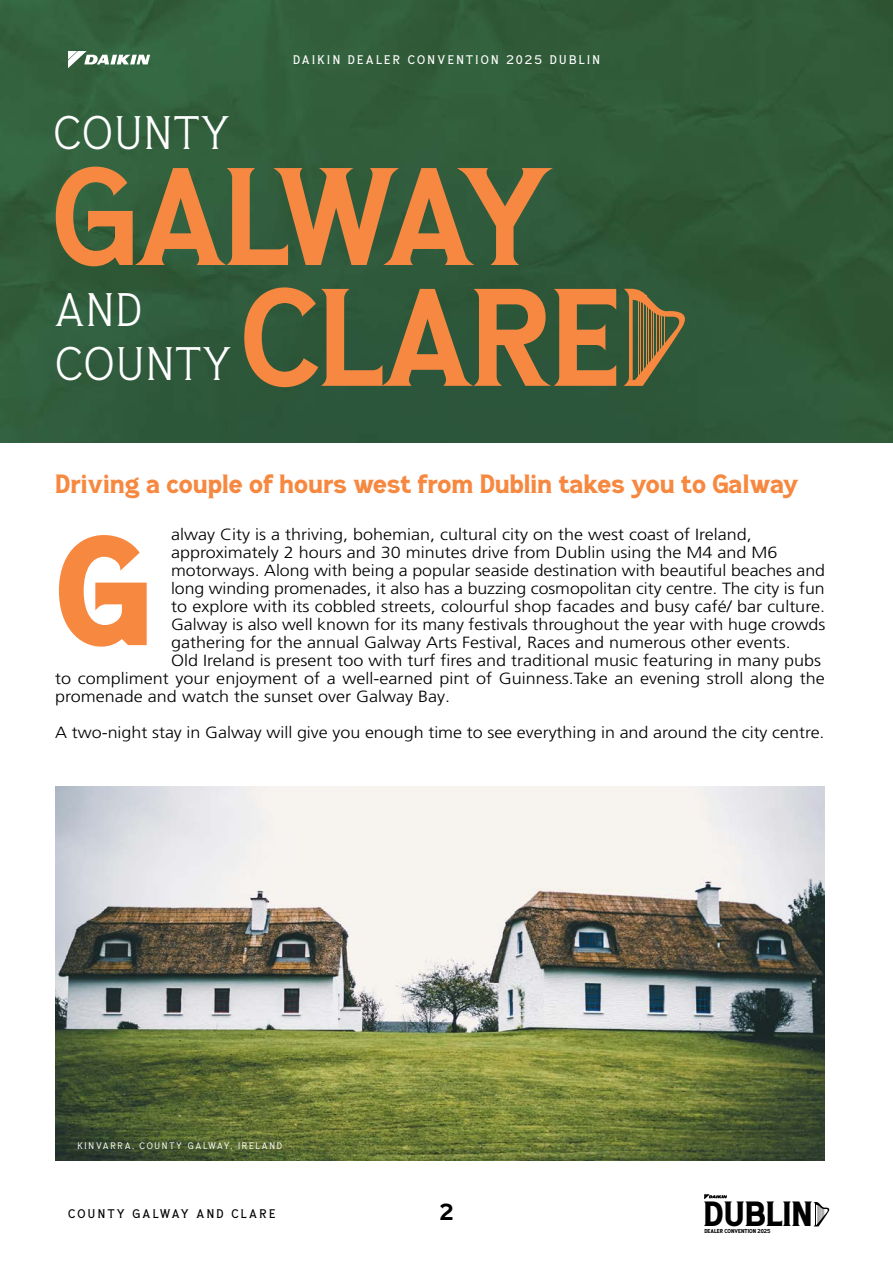
<style>
.page{position:relative;width:893px;height:1263px;background:#fff}
.page>*{position:absolute;margin:0;border:0;box-sizing:border-box;transform-origin:0 0}
.t1{font:900 150px "Lakaran";color:#f68840}
.t2{font:700 133.5px/120.8px "Lakaran";letter-spacing:-.01em;color:#f68842}
.t3{font:300 45px/54px "Lakaran";letter-spacing:.04em;color:#fff}
.t4{font:800 33.75px "Lakaran";color:#000}
.t5{font:800 25.5px "Lakaran";color:#f68840}
.t6{font:800 22.5px "Lakaran";color:#000}
.t7{font:300 16.2px "Frutiger LT Pro";color:#000101;scale:1.11 1}
.t8{font:300 16.2px "Frutiger LT Pro";color:#000101;scale:1.1 1}
.t9{font:300 16.2px "Frutiger LT Pro";color:#000101;scale:1.09 1}
.t10{font:500 12px "Lakaran";letter-spacing:.2em;color:#fff}
.t11{font:500 12px "Lakaran";letter-spacing:.2em;color:#000101}
.t12{font:9px "Lakaran";letter-spacing:.2em;color:#fff}
.t13{font:800 5.4px "Lakaran";color:#000}
</style>
<div class="page">
<svg style="left:814px;top:1202px;width:15px;height:24px"></svg>
<svg style="left:704px;top:1194px;width:23px;height:5px"></svg>
<img style="left:0;top:0;width:893px;height:442px">
<svg style="left:68px;top:51px;width:82px;height:17px"></svg>
<img style="left:55px;top:787px;width:770px;height:374px">
<svg style="left:624px;top:289px;width:67px;height:97px;background:#68663b"></svg>
<h3 class="t3" style="left:54px;top:105px;width:177px">COUNTY</h3>
<p class="t10" style="left:293px;top:52px;width:308px">DAIKIN DEALER CONVENTION 2025 DUBLIN</p>
<h2 class="t2" style="left:241px;top:154px;width:381px;text-indent:-189px">GALWAY<br>CLARE</h2>
<h3 class="t3" style="left:55px;top:282px;width:177px">AND<br>COUNTY</h3>
<h3 class="t5" style="left:55px;top:468px;width:745px">Driving a couple of hours west from Dublin takes you to Galway</h3>
<h1 class="t1" style="left:56px;top:497px;width:97px">G</h1>
<p class="t7" style="left:171px;top:525px;width:525px">alway City is a thriving, bohemian, cultural city on the west coast of Ireland,</p>
<p class="t7" style="left:171px;top:543px;width:548px">approximately 2 hours and 30 minutes drive from Dublin using the M4 and M6</p>
<p class="t8" style="left:171px;top:561px;width:596px">motorways. Along with being a popular seaside destination with beautiful beaches and</p>
<p class="t9" style="left:171px;top:579px;width:601px">long winding promenades, it also has a buzzing cosmopolitan city centre. The city is fun</p>
<p class="t7" style="left:171px;top:597px;width:591px">to explore with its cobbled streets, colourful shop facades and busy café/ bar culture.</p>
<p class="t8" style="left:171px;top:615px;width:596px">Galway is also well known for its many festivals throughout the year with huge crowds</p>
<p class="t7" style="left:171px;top:633px;width:560px">gathering for the annual Galway Arts Festival, Races and numerous other events.</p>
<p class="t7" style="left:171px;top:651px;width:587px">Old Ireland is present too with turf fires and traditional music featuring in many pubs</p>
<p class="t7" style="left:55px;top:669px;width:695px">to compliment your enjoyment of a well-earned pint of Guinness.Take an evening stroll along the</p>
<p class="t7" style="left:55px;top:687px;width:357px">promenade and watch the sunset over Galway Bay.</p>
<p class="t7" style="left:55px;top:723px;width:695px">A two-night stay in Galway will give you enough time to see everything in and around the city centre.</p>
<p class="t12" style="left:77px;top:1140px;width:206px">KINVARRA, COUNTY GALWAY, IRELAND</p>
<p class="t11" style="left:68px;top:1206px;width:209px">COUNTY GALWAY AND CLARE</p>
<h3 class="t6" style="left:440px;top:1197px;width:15px">2</h3>
<h3 class="t4" style="left:704px;top:1193px;width:111px">DUBLIN</h3>
<p class="t13" style="left:704px;top:1227px;width:68px">DEALER CONVENTION 2025</p>
</div>
